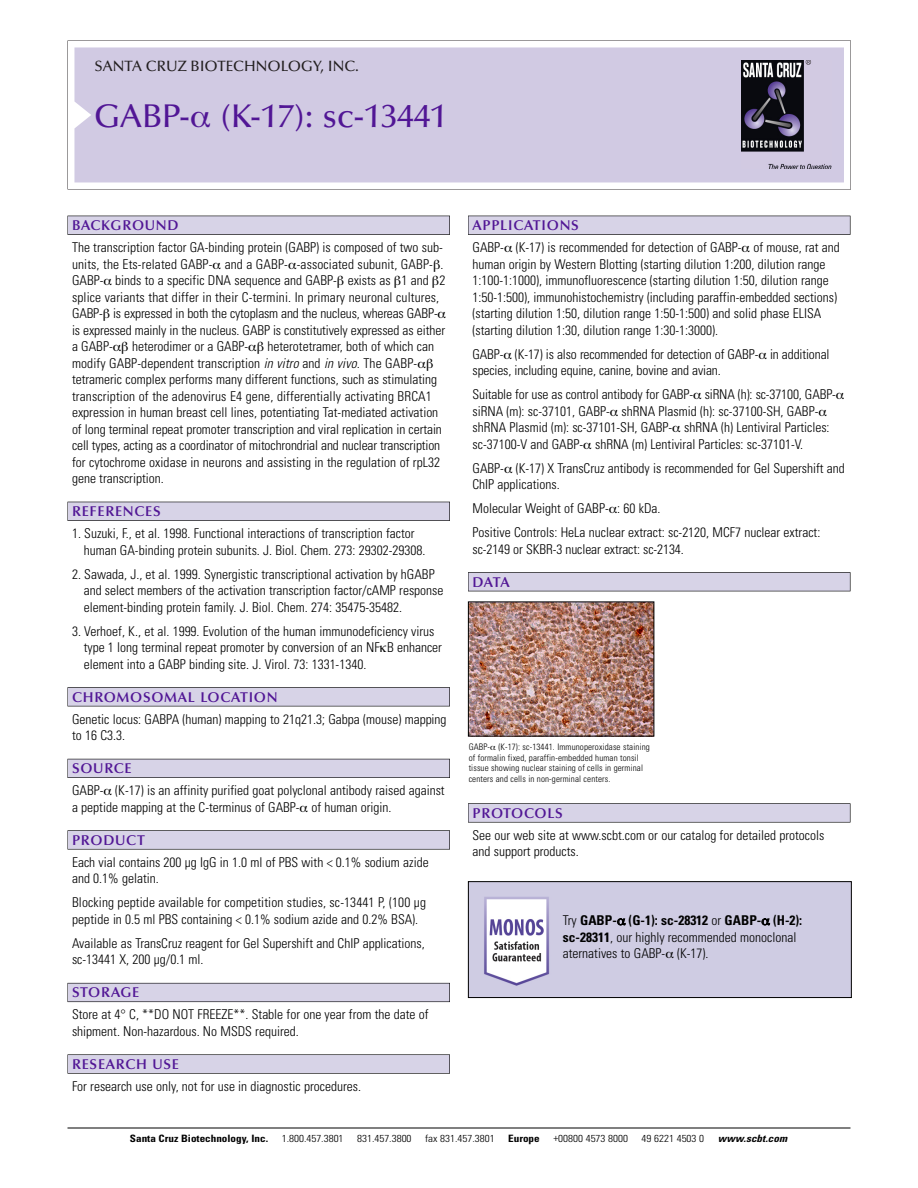
<style>
.page{position:relative;width:918px;height:1188px;background:#fff}
.page>*{position:absolute;margin:0;border:0;box-sizing:border-box;transform-origin:0 0}
.t1{font:500 33px "Optima";color:#511695}
.t2{font:500 15px "Optima";color:#231f20}
.t3{font:600 14.25px "Optima";letter-spacing:.05em;color:#511695}
.t4{font:300 condensed 13.5px/16.5px "Univers";color:#000}
.t5{font:300 condensed 10.2px "Univers";color:#000;scale:1.1 1}
.t6{font:700 condensed 10.2px "Univers";color:#000;scale:1.1 1}
.t7{font:italic 700 condensed 10.2px "Univers";letter-spacing:.005em;color:#000;scale:1.1 1}
.t8{font:300 condensed 9px/10.5px "Univers";letter-spacing:.015em;color:#000}
.s1{font-style:italic}
.s2{font-weight:700}
</style>
<div class="page">
<svg style="left:68px;top:40px;width:783px;height:149px"></svg>
<div style="left:74px;top:47px;width:770px;height:135px;background:#d1cae3"></div>
<img style="left:741px;top:60px;width:90px;height:108px">
<div style="left:68px;top:216px;width:382px;height:19px;background:#525155"></div>
<div style="left:68px;top:216px;width:381px;height:18px;background:#d7d3e7"></div>
<div style="left:68px;top:502px;width:382px;height:19px;background:#515055"></div>
<div style="left:68px;top:502px;width:381px;height:18px;background:#d7d3e7"></div>
<div style="left:68px;top:687px;width:382px;height:19px;background:#545357"></div>
<div style="left:68px;top:688px;width:381px;height:18px;background:#d7d3e7"></div>
<div style="left:68px;top:759px;width:382px;height:19px;background:#54535a"></div>
<div style="left:68px;top:759px;width:381px;height:18px;background:#d7d3e7"></div>
<svg style="left:68px;top:830px;width:382px;height:20px"></svg>
<div style="left:68px;top:831px;width:381px;height:18px;background:#d7d3e7"></div>
<div style="left:68px;top:983px;width:382px;height:19px;background:#66646e"></div>
<div style="left:68px;top:983px;width:381px;height:18px;background:#d7d3e7"></div>
<div style="left:68px;top:1054px;width:382px;height:20px;background:#616161"></div>
<div style="left:68px;top:1055px;width:381px;height:18px;background:#d7d3e7"></div>
<div style="left:468px;top:216px;width:382px;height:19px;background:#525155"></div>
<div style="left:468px;top:216px;width:382px;height:18px;background:#d7d3e7"></div>
<div style="left:468px;top:572px;width:382px;height:19px;background:#525155"></div>
<div style="left:468px;top:573px;width:382px;height:18px;background:#d7d3e7"></div>
<svg style="left:468px;top:803px;width:382px;height:20px"></svg>
<div style="left:468px;top:804px;width:382px;height:18px;background:#d7d3e7"></div>
<hr style="left:68px;top:1128px;width:782px;height:1px;background:#000">
<img style="left:470px;top:604px;width:182px;height:130px">
<img style="left:470px;top:883px;width:380px;height:113px">
<div style="left:468px;top:881px;width:384px;height:117px;border:1px solid #000"></div>
<svg style="left:191px;top:112px;width:19px;height:16px"></svg>
<svg style="left:618px;top:919px;width:7px;height:6px"></svg>
<svg style="left:762px;top:919px;width:8px;height:6px"></svg>
<svg style="left:666px;top:952px;width:8px;height:6px"></svg>
<p class="t2" style="left:94px;top:61px;width:266px">SANTA CRUZ BIOTECHNOLOGY, INC.</p>
<h1 class="t1" style="left:94px;top:103px;width:354px">GABP- (K-17): sc-13441</h1>
<p class="t3" style="left:72px;top:219px;width:108px">BACKGROUND</p>
<p class="t4" style="left:72px;top:240px;width:375px">The transcription factor GA-binding protein (GABP) is composed of two sub&shy;units, the Ets-related GABP- and a GABP- -associated subunit, GABP- .<br>GABP- binds to a specific DNA sequence and GABP- exists as 1 and 2 splice variants that differ in their C-termini. In primary neuronal cultures, GABP- is expressed in both the cytoplasm and the nucleus, whereas GABP&shy;is expressed mainly in the nucleus. GABP is constitutively expressed as either a GABP-</p>
<p class="t4" style="left:132px;top:339px;width:118px">heterodimer or a GABP-</p>
<p class="t4" style="left:72px;top:339px;width:371px;text-indent:195px">heterotetramer, both of which can modify GABP-dependent transcription <span class="s1">in vitro</span> and <span class="s1">in vivo.</span> The GABP&shy;tetrameric complex performs many different functions, such as stimulating transcription of the adenovirus E4 gene, differentially activating BRCA1 expression in human breast cell lines, potentiating Tat-mediated activation of long terminal repeat promoter transcription and viral replication in certain cell types, acting as a coordinator of mitochrondrial and nuclear transcription for cytochrome oxidase in neurons and assisting in the regulation of rpL32 gene transcription.</p>
<p class="t3" style="left:72px;top:506px;width:90px">REFERENCES</p>
<p class="t4" style="left:84px;top:526px;width:343px;text-indent:-12px">1. Suzuki, F., et al. 1998. Functional interactions of transcription factor human GA-binding protein subunits. J. Biol. Chem. 273: 29302-29308.</p>
<p class="t4" style="left:84px;top:567px;width:361px;text-indent:-12px">2. Sawada, J., et al. 1999. Synergistic transcriptional activation by hGABP and select members of the activation transcription factor/cAMP response element-binding protein family. J. Biol. Chem. 274: 35475-35482.</p>
<p class="t4" style="left:84px;top:624px;width:360px;text-indent:-12px">3. Verhoef, K., et al. 1999. Evolution of the human immunodeficiency virus type 1 long terminal repeat promoter by conversion of an NF B enhancer element into a GABP binding site. J. Virol. 73: 1331-1340.</p>
<p class="t3" style="left:72px;top:691px;width:207px">CHROMOSOMAL LOCATION</p>
<p class="t4" style="left:72px;top:712px;width:376px">Genetic locus: GABPA (human) mapping to 21q21.3; Gabpa (mouse) mapping to 16 C3.3.</p>
<p class="t3" style="left:72px;top:763px;width:61px">SOURCE</p>
<p class="t4" style="left:72px;top:783px;width:374px">GABP- (K-17) is an affinity purified goat polyclonal antibody raised against a peptide mapping at the C-terminus of GABP- of human origin.</p>
<p class="t3" style="left:72px;top:834px;width:74px">PRODUCT</p>
<p class="t4" style="left:72px;top:855px;width:358px">Each vial contains 200 µg IgG in 1.0 ml of PBS with &lt; 0.1% sodium azide and 0.1% gelatin.</p>
<p class="t4" style="left:72px;top:895px;width:356px">Blocking peptide available for competition studies, sc-13441 P, (100 µg peptide in 0.5 ml PBS containing &lt; 0.1% sodium azide and 0.2% BSA).</p>
<p class="t4" style="left:72px;top:936px;width:354px">Available as TransCruz reagent for Gel Supershift and ChIP applications, sc-13441 X, 200 µg/0.1 ml.</p>
<p class="t3" style="left:72px;top:987px;width:69px">STORAGE</p>
<p class="t4" style="left:72px;top:1007px;width:358px">Store at 4° C, **DO NOT FREEZE**. Stable for one year from the date of shipment. Non-hazardous. No MSDS required.</p>
<p class="t3" style="left:72px;top:1058px;width:109px">RESEARCH USE</p>
<p class="t4" style="left:72px;top:1079px;width:290px">For research use only, not for use in diagnostic procedures.</p>
<p class="t3" style="left:473px;top:219px;width:108px">APPLICATIONS</p>
<p class="t4" style="left:473px;top:240px;width:369px">GABP- (K-17) is recommended for detection of GABP- of mouse, rat and human origin by Western Blotting (starting dilution 1:200, dilution range 1:100-1:1000), immunofluorescence (starting dilution 1:50, dilution range 1:50-1:500), immunohistochemistry (including paraffin-embedded sections) (starting dilution 1:50, dilution range 1:50-1:500) and solid phase ELISA (starting dilution 1:30, dilution range 1:30-1:3000).</p>
<p class="t4" style="left:473px;top:347px;width:359px">GABP- (K-17) is also recommended for detection of GABP- in additional species, including equine, canine, bovine and avian.</p>
<p class="t4" style="left:473px;top:387px;width:365px">Suitable for use as control antibody for GABP- siRNA (h): sc-37100, GABP&shy;siRNA (m): sc-37101, GABP- shRNA Plasmid (h): sc-37100-SH, GABP&shy;shRNA Plasmid (m): sc-37101-SH, GABP- shRNA (h) Lentiviral Particles: sc-37100-V and GABP- shRNA (m) Lentiviral Particles: sc-37101-V.</p>
<p class="t4" style="left:473px;top:461px;width:374px">GABP- (K-17) X TransCruz antibody is recommended for Gel Supershift and<br>ChIP applications.</p>
<p class="t4" style="left:473px;top:497px;width:349px;line-height:24px">Molecular Weight of GABP- : 60 kDa.<br>Positive Controls: HeLa nuclear extract: sc-2120, MCF7 nuclear extract:</p>
<p class="t4" style="left:473px;top:542px;width:213px">sc-2149 or SKBR-3 nuclear extract: sc-2134.</p>
<p class="t3" style="left:473px;top:576px;width:39px">DATA</p>
<p class="t8" style="left:469px;top:743px;width:183px">GABP- (K-17): sc-13441. Immunoperoxidase staining of formalin fixed, paraffin-embedded human tonsil tissue showing nuclear staining of cells in germinal centers and cells in non-germinal centers.</p>
<p class="t3" style="left:473px;top:807px;width:92px">PROTOCOLS</p>
<p class="t4" style="left:473px;top:828px;width:353px">See our web site at www.scbt.com or our catalog for detailed protocols and support products.</p>
<p class="t4" style="left:563px;top:913px;width:241px">Try <span class="s2">GABP- (G-1): sc-28312</span> or <span class="s2">GABP- (H-2): sc-28311</span>, our highly recommended monoclonal aternatives to GABP- (K-17).</p>
<p class="t6" style="left:130px;top:1135px;width:127px">Santa Cruz Biotechnology, Inc.</p>
<p class="t5" style="left:282px;top:1135px;width:58px">1.800.457.3801</p>
<p class="t5" style="left:357px;top:1135px;width:51px">831.457.3800</p>
<p class="t5" style="left:425px;top:1135px;width:65px">fax 831.457.3801</p>
<p class="t6" style="left:508px;top:1135px;width:30px">Europe</p>
<p class="t5" style="left:553px;top:1135px;width:69px">+00800 4573 8000</p>
<p class="t5" style="left:642px;top:1135px;width:58px">49 6221 4503 0</p>
<p class="t7" style="left:718px;top:1135px;width:64px">www.scbt.com</p>
</div>
